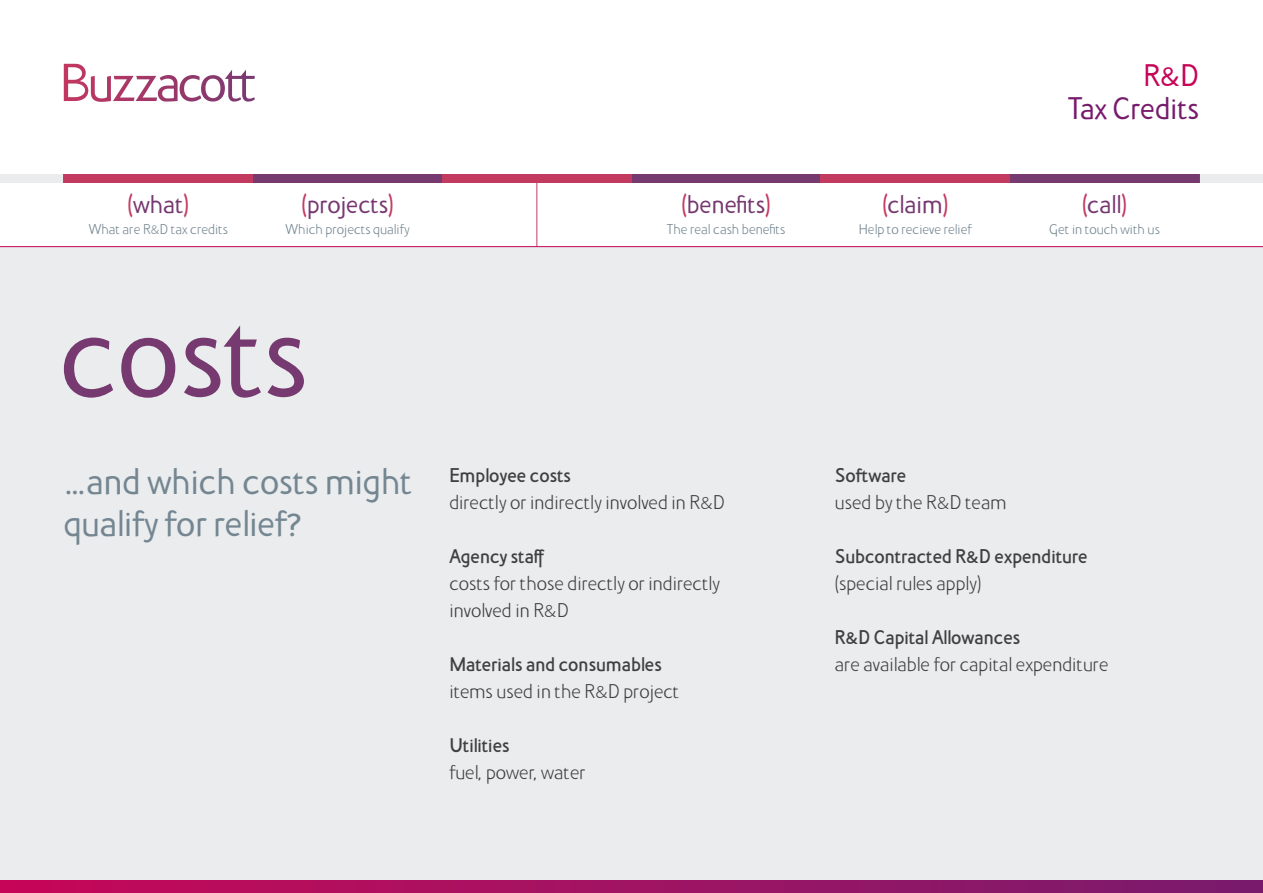
<style>
.page{position:relative;width:1263px;height:893px;background:#fff}
.page>*{position:absolute;margin:0;border:0;box-sizing:border-box;transform-origin:0 0}
.t1{font:127.5px "Buzzacott Sans 55";color:#763970}
.t2{font:39px/42px "Buzzacott Sans 55";color:#748691}
.t3{font:33px "Buzzacott Sans 55";color:#771b6d}
.t4{font:33px "Buzzacott Sans 55";color:#c50557}
.t5{font:27px "Buzzacott Sans 55";color:#763970}
.t6{font:21px/27px "Buzzacott Sans 45";color:#404040}
.t7{font:21px "Buzzacott Sans 65";color:#404040}
.t8{font:15px "Buzzacott Sans 45";color:#748691}
.s1{color:#c33a61}
</style>
<div class="page">
<div style="left:0;top:247px;width:1263px;height:646px;background:#eaecee"></div>
<svg style="left:64px;top:64px;width:191px;height:38px"></svg>
<div style="left:64px;top:174px;width:189px;height:9px;background:#c33a61"></div>
<div style="left:253px;top:174px;width:189px;height:9px;background:#763970"></div>
<div style="left:631px;top:174px;width:190px;height:9px;background:#763970"></div>
<div style="left:1010px;top:174px;width:189px;height:9px;background:#763970"></div>
<div style="left:1199px;top:174px;width:64px;height:9px;background:#eaecee"></div>
<div style="left:0;top:174px;width:64px;height:9px;background:#eaecee"></div>
<div style="left:442px;top:174px;width:189px;height:9px;background:#c33a61"></div>
<div style="left:821px;top:174px;width:189px;height:9px;background:#c33a61"></div>
<svg style="left:1px;top:880px;width:1262px;height:13px;background:#a01262"></svg>
<hr style="left:536px;top:183px;width:1px;height:64px;background:#c33a61">
<hr style="left:0;top:246px;width:1263px;height:1px;background:#c50557">
<p class="t5" style="left:128px;top:189px;width:63px"><span class="s1">(</span>what<span class="s1">)</span></p>
<p class="t8" style="left:89px;top:218px;width:141px">What are R&amp;D tax credits</p>
<p class="t5" style="left:301px;top:189px;width:94px"><span class="s1">(</span>projects<span class="s1">)</span></p>
<p class="t8" style="left:286px;top:218px;width:125px">Which projects qualify</p>
<p class="t5" style="left:681px;top:189px;width:91px"><span class="s1">(</span>benefits<span class="s1">)</span></p>
<p class="t8" style="left:667px;top:218px;width:120px">The real cash benefits</p>
<h1 class="t1" style="left:60px;top:285px;width:250px">costs</h1>
<h2 class="t2" style="left:64px;top:463px;width:350px">…and which costs might qualify for relief?</h2>
<p class="t7" style="left:449px;top:463px;width:123px">Employee costs</p>
<p class="t6" style="left:449px;top:488px;width:277px">directly or indirectly involved in R&amp;D</p>
<p class="t7" style="left:449px;top:544px;width:97px">Agency staff</p>
<p class="t6" style="left:449px;top:569px;width:272px">costs for those directly or indirectly involved in R&amp;D</p>
<p class="t7" style="left:449px;top:652px;width:214px">Materials and consumables</p>
<p class="t6" style="left:449px;top:677px;width:231px">items used in the R&amp;D project</p>
<p class="t7" style="left:449px;top:733px;width:62px">Utilities</p>
<p class="t6" style="left:449px;top:758px;width:138px">fuel, power, water</p>
<p class="t5" style="left:882px;top:189px;width:67px"><span class="s1">(</span>claim<span class="s1">)</span></p>
<p class="t8" style="left:859px;top:218px;width:115px">Help to recieve relief</p>
<h3 class="t4" style="left:1143px;top:57px;width:57px">R&amp;D</h3>
<h3 class="t3" style="left:1068px;top:90px;width:132px">Tax Credits</h3>
<p class="t5" style="left:1082px;top:189px;width:46px"><span class="s1">(</span>call<span class="s1">)</span></p>
<p class="t8" style="left:1049px;top:218px;width:112px">Get in touch with us</p>
<p class="t7" style="left:835px;top:463px;width:73px">Software</p>
<p class="t6" style="left:835px;top:488px;width:173px">used by the R&amp;D team</p>
<p class="t7" style="left:835px;top:544px;width:254px">Subcontracted R&amp;D expenditure</p>
<p class="t6" style="left:835px;top:569px;width:148px">(special rules apply)</p>
<p class="t7" style="left:835px;top:625px;width:187px">R&amp;D Capital Allowances</p>
<p class="t6" style="left:835px;top:650px;width:275px">are available for capital expenditure</p>
</div>
